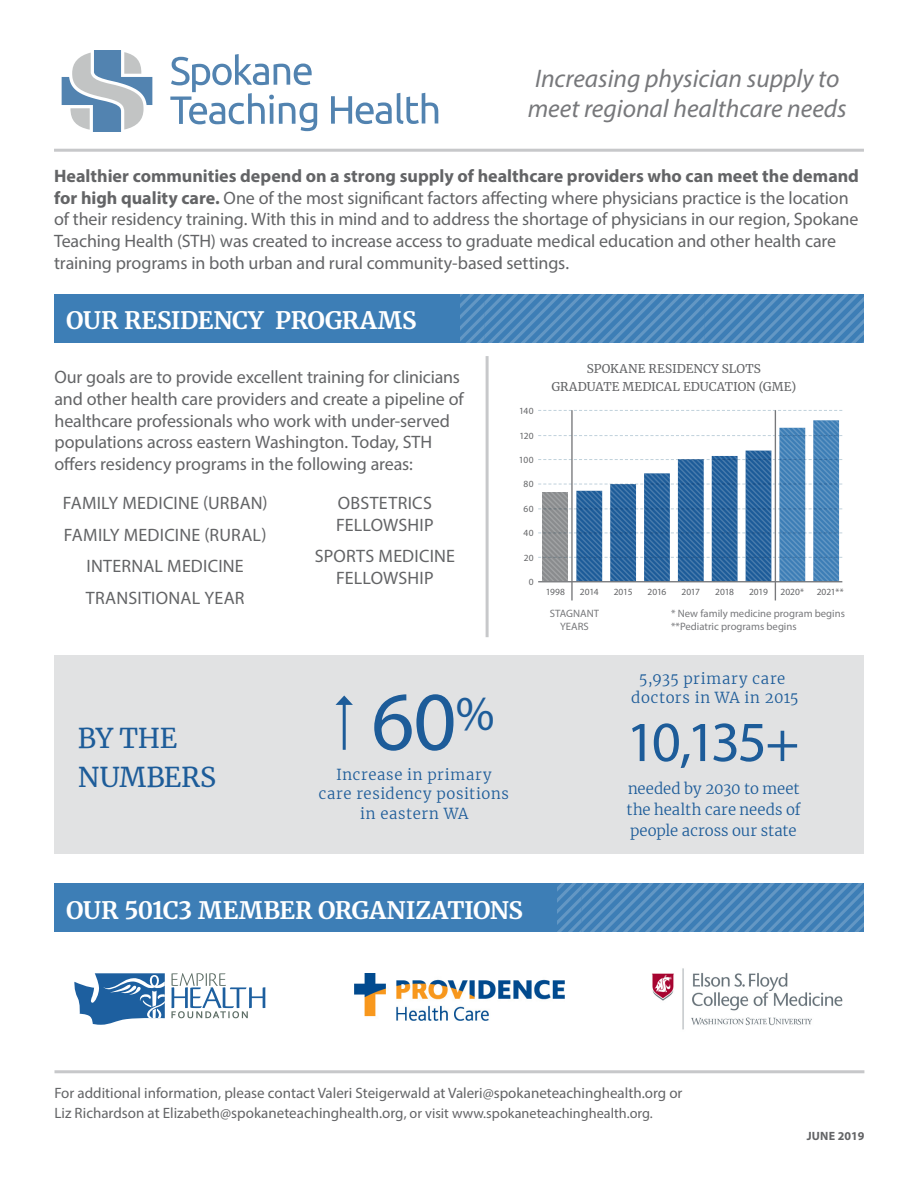
<style>
.page{position:relative;width:918px;height:1188px;background:#fff}
.page>*{position:absolute;margin:0;border:0;box-sizing:border-box;transform-origin:0 0}
.t1{font:84px "Myriad Pro";color:#1d5c99}
.t2{font:57px "Myriad Pro";color:#1d5c99}
.t3{font:27px/39px "Merriweather";letter-spacing:-.01em;color:#1d5c99}
.t4{font:italic 25.5px/30.6px "Myriad Pro";color:#77787b}
.t5{font:700 24px "Merriweather";letter-spacing:-.015em;color:#fff}
.t6{font:18px/21.6px "Myriad Pro";letter-spacing:-.005em;color:#636466}
.t7{font:18px/31.5px "Myriad Pro";letter-spacing:.015em;color:#636466;text-align:center}
.t8{font:15px/19.5px "Myriad Pro";color:#636466}
.t9{font:300 15px/19.5px "Merriweather";letter-spacing:.03em;color:#1d5c99;text-align:center}
.t10{font:12px/17.5px "Merriweather";letter-spacing:.005em;color:#636466;text-align:center}
.t11{font:700 12px "Myriad Pro";letter-spacing:.01em;color:#636466}
.t12{font:10.65px/12.9px "Myriad Pro";color:#77787b;text-align:center}
.t13{font:9.45px "Myriad Pro";letter-spacing:-.01em;color:#636466}
.s1{font-weight:700}
.s2{font-size:14.25px}
</style>
<div class="page">
<div style="left:54px;top:295px;width:810px;height:48px;background:#3d7eb6"></div>
<svg style="left:460px;top:295px;width:404px;height:48px"></svg>
<div style="left:54px;top:655px;width:810px;height:198px;background:#e1e2e3"></div>
<hr style="left:343px;top:702px;width:3px;height:48px;background:#1d5c99">
<svg style="left:335px;top:696px;width:18px;height:9px"></svg>
<svg style="left:538px;top:410px;width:304px;height:1px"></svg>
<svg style="left:538px;top:420px;width:304px;height:161px"></svg>
<hr style="left:538px;top:581px;width:304px;height:1px;background:#77787b">
<hr style="left:571px;top:410px;width:2px;height:190px;background:#77787b">
<hr style="left:775px;top:410px;width:1px;height:190px;background:#77787b">
<div style="left:54px;top:884px;width:810px;height:48px;background:#3d7eb6"></div>
<svg style="left:557px;top:884px;width:307px;height:48px"></svg>
<img style="left:652px;top:968px;width:191px;height:62px">
<svg style="left:171px;top:973px;width:94px;height:45px"></svg>
<svg style="left:74px;top:973px;width:91px;height:52px"></svg>
<img style="left:354px;top:973px;width:211px;height:47px">
<hr style="left:54px;top:1070px;width:810px;height:3px;background:#c7c8ca">
<svg style="left:170px;top:54px;width:147px;height:77px"></svg>
<svg style="left:331px;top:93px;width:107px;height:31px"></svg>
<svg style="left:62px;top:50px;width:90px;height:82px"></svg>
<hr style="left:54px;top:149px;width:810px;height:3px;background:#c7c8ca">
<hr style="left:486px;top:356px;width:3px;height:281px;background:#c7c8ca">
<h3 class="t4" style="left:528px;top:62px;width:321px">Increasing physician supply to meet regional healthcare needs</h3>
<p class="t6" style="left:54px;top:165px;width:806px"><span class="s1">Healthier communities depend on a strong supply of healthcare providers who can meet the demand for high quality care.</span> One of the most significant factors affecting where physicians practice is the location of their residency training. With this in mind and to address the shortage of physicians in our region, Spokane Teaching Health (STH) was created to increase access to graduate medical education and other health care training programs in both urban and rural community-based settings.</p>
<h3 class="t5" style="left:66px;top:304px;width:352px">OUR RESIDENCY PROGRAMS</h3>
<p class="t6" style="left:54px;top:366px;width:411px">Our goals are to provide excellent training for clinicians and other health care providers and create a pipeline of healthcare professionals who work with under-served populations across eastern Washington. Today, STH offers residency programs in the following areas:</p>
<p class="t7" style="left:63px;top:487px;width:207px">FAMILY MEDICINE (URBAN)<br>FAMILY MEDICINE (RURAL)<br>INTERNAL MEDICINE<br>TRANSITIONAL YEAR</p>
<p class="t7" style="left:336px;top:492px;width:99px;line-height:21.6px;text-align:left">OBSTETRICS<br>FELLOWSHIP</p>
<p class="t6" style="left:315px;top:545px;width:142px;text-align:center">SPORTS MEDICINE<br>FELLOWSHIP</p>
<p class="t13" style="left:519px;top:405px;width:16px">140</p>
<p class="t13" style="left:519px;top:430px;width:16px">120</p>
<p class="t13" style="left:519px;top:454px;width:16px">100</p>
<p class="t13" style="left:524px;top:478px;width:11px">80</p>
<p class="t13" style="left:524px;top:503px;width:11px">60</p>
<p class="t13" style="left:524px;top:527px;width:11px">40</p>
<p class="t13" style="left:524px;top:552px;width:11px">20</p>
<p class="t13" style="left:529px;top:576px;width:6px">0</p>
<p class="t10" style="left:551px;top:360px;width:246px">SPOKANE RESIDENCY SLOTS<br>GRADUATE MEDICAL EDUCATION (GME)</p>
<p class="t13" style="left:546px;top:586px;width:21px">1998</p>
<p class="t13" style="left:580px;top:586px;width:20px">2014</p>
<p class="t13" style="left:614px;top:586px;width:20px">2015</p>
<p class="t13" style="left:647px;top:586px;width:20px">2016</p>
<p class="t13" style="left:681px;top:586px;width:20px">2017</p>
<p class="t13" style="left:715px;top:586px;width:20px">2018</p>
<p class="t13" style="left:749px;top:586px;width:20px">2019</p>
<p class="t13" style="left:781px;top:586px;width:25px">2020*</p>
<p class="t13" style="left:817px;top:586px;width:28px">2021**</p>
<p class="t12" style="left:550px;top:607px;width:51px">STAGNANT<br>YEARS</p>
<p class="t12" style="left:671px;top:607px;width:175px;text-align:left">* New family medicine program begins **Pediatric programs begins</p>
<p class="t9" style="left:631px;top:668px;width:169px">5,935 primary care doctors in WA in 2015</p>
<h1 class="t1" style="left:371px;top:670px;width:125px">60<sup>%</sup></h1>
<p class="t9" style="left:319px;top:764px;width:192px">Increase in primary care residency positions in eastern WA</p>
<h3 class="t3" style="left:78px;top:718px;width:140px">BY THE<br>NUMBERS</h3>
<h2 class="t2" style="left:626px;top:707px;width:175px">10,135+</h2>
<p class="t9" style="left:627px;top:778px;width:176px;line-height:21px;text-align:justify">needed by 2030 to meet the health care needs of people across our state</p>
<h3 class="t5" style="left:66px;top:894px;width:458px">OUR 501C3 MEMBER ORGANIZATIONS</h3>
<p class="t8" style="left:54px;top:1083px;width:630px">For additional information, please contact Valeri Steigerwald at Valeri@spokaneteachinghealth.org or<br>Liz Richardson at Elizabeth@spokaneteachinghealth.org<span class="s2">, or visit www.spokaneteachinghealth.org.</span></p>
<p class="t11" style="left:807px;top:1128px;width:59px">JUNE 2019</p>
</div>
